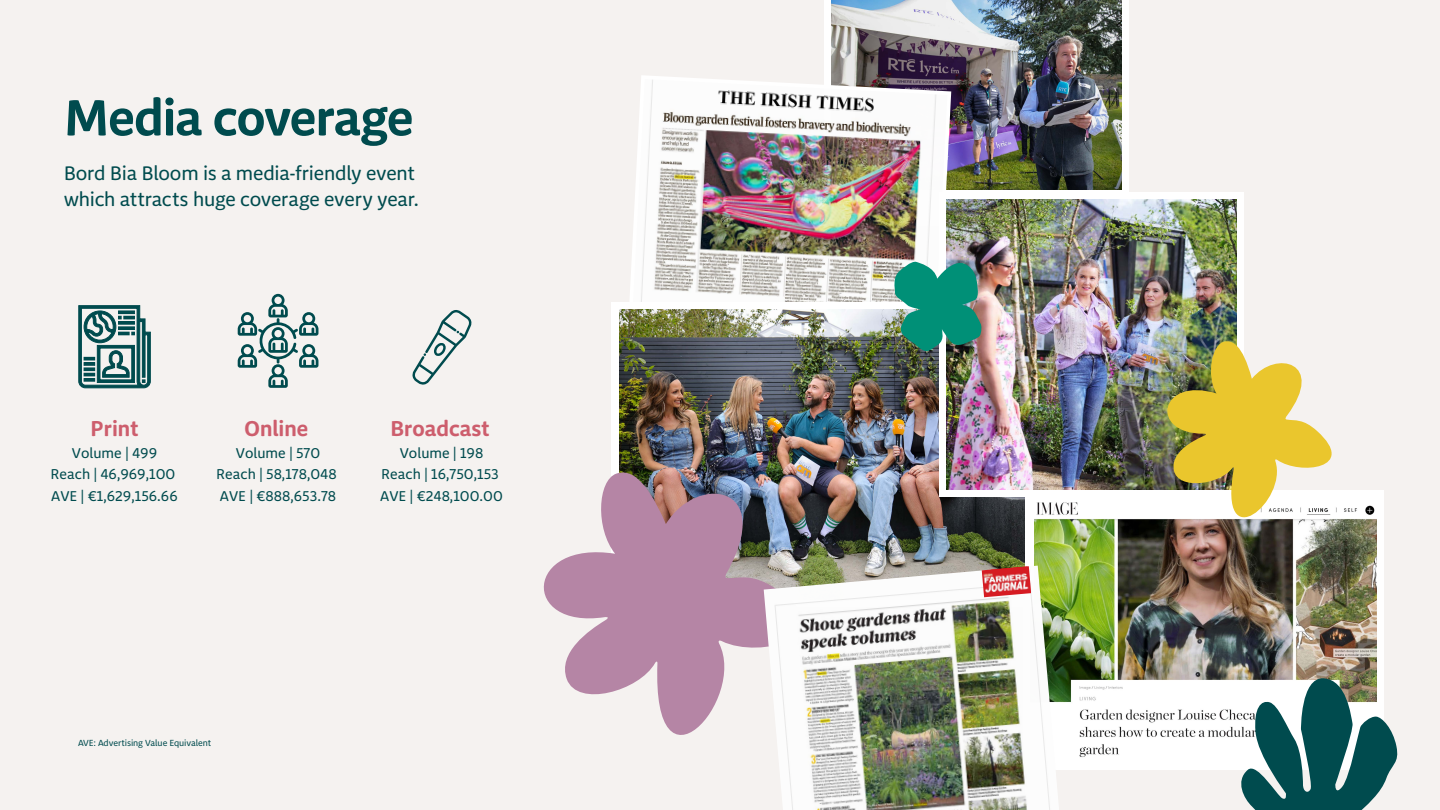
<style>
.page{position:relative;width:1440px;height:810px;background:#f5f2f0}
.page>*{position:absolute;margin:0;border:0;box-sizing:border-box;transform-origin:0 0}
.t1{font:700 51px "Bord Bia Sans";letter-spacing:-.025em;color:#004b4e}
.t2{font:700 21.83px "Bord Bia Sans";color:#cd5e6d}
.t3{font:19.88px/25.5px "Bord Bia Sans";letter-spacing:-.015em;color:#004b4e}
.t4{font:14.48px/21.8px "Bord Bia Sans";color:#004b4e;text-align:center}
.t5{font:9px "Bord Bia Sans";letter-spacing:-.01em;color:#004b4e}
</style>
<div class="page">
<div style="left:824px;top:0;width:305px;height:226px;background:#fff"></div>
<img style="left:831px;top:0;width:291px;height:189px">
<img style="left:630px;top:73px;width:323px;height:229px">
<div style="left:1023px;top:490px;width:361px;height:280px;background:#fff"></div>
<img style="left:1034px;top:502px;width:343px;height:255px">
<div style="left:611px;top:302px;width:422px;height:305px;background:#fff"></div>
<img style="left:620px;top:309px;width:404px;height:257px">
<svg style="left:543px;top:470px;width:305px;height:265px;fill:#b585a5"></svg>
<svg style="left:1235px;top:677px;width:163px;height:133px"></svg>
<svg style="left:78px;top:305px;width:73px;height:83px"></svg>
<svg style="left:238px;top:294px;width:80px;height:94px"></svg>
<svg style="left:412px;top:310px;width:60px;height:75px"></svg>
<img style="left:764px;top:566px;width:295px;height:244px">
<div style="left:939px;top:192px;width:305px;height:305px;background:#fff"></div>
<img style="left:946px;top:199px;width:291px;height:291px">
<img style="left:1148px;top:340px;width:211px;height:221px">
<img style="left:892px;top:257px;width:242px;height:205px">
<img style="left:717px;top:90px;width:159px;height:23px">
<img style="left:982px;top:566px;width:49px;height:31px">
<h1 class="t1" style="left:64px;top:88px;width:351px">Media coverage</h1>
<h3 class="t3" style="left:64px;top:161px;width:356px">Bord Bia Bloom is a media-friendly event which attracts huge coverage every year.</h3>
<h2 class="t2" style="left:91px;top:415px;width:49px">Print</h2>
<p class="t4" style="left:51px;top:442px;width:129px">Volume | 499<br>Reach | 46,969,100<br>AVE | €1,629,156.66</p>
<h2 class="t2" style="left:245px;top:415px;width:65px">Online</h2>
<p class="t4" style="left:216px;top:442px;width:122px">Volume | 570<br>Reach | 58,178,048<br>AVE | €888,653.78</p>
<h2 class="t2" style="left:390px;top:415px;width:101px">Broadcast</h2>
<p class="t4" style="left:380px;top:442px;width:124px">Volume | 198<br>Reach | 16,750,153<br>AVE | €248,100.00</p>
<p class="t5" style="left:78px;top:738px;width:135px">AVE: Advertising Value Equivalent</p>
</div>
